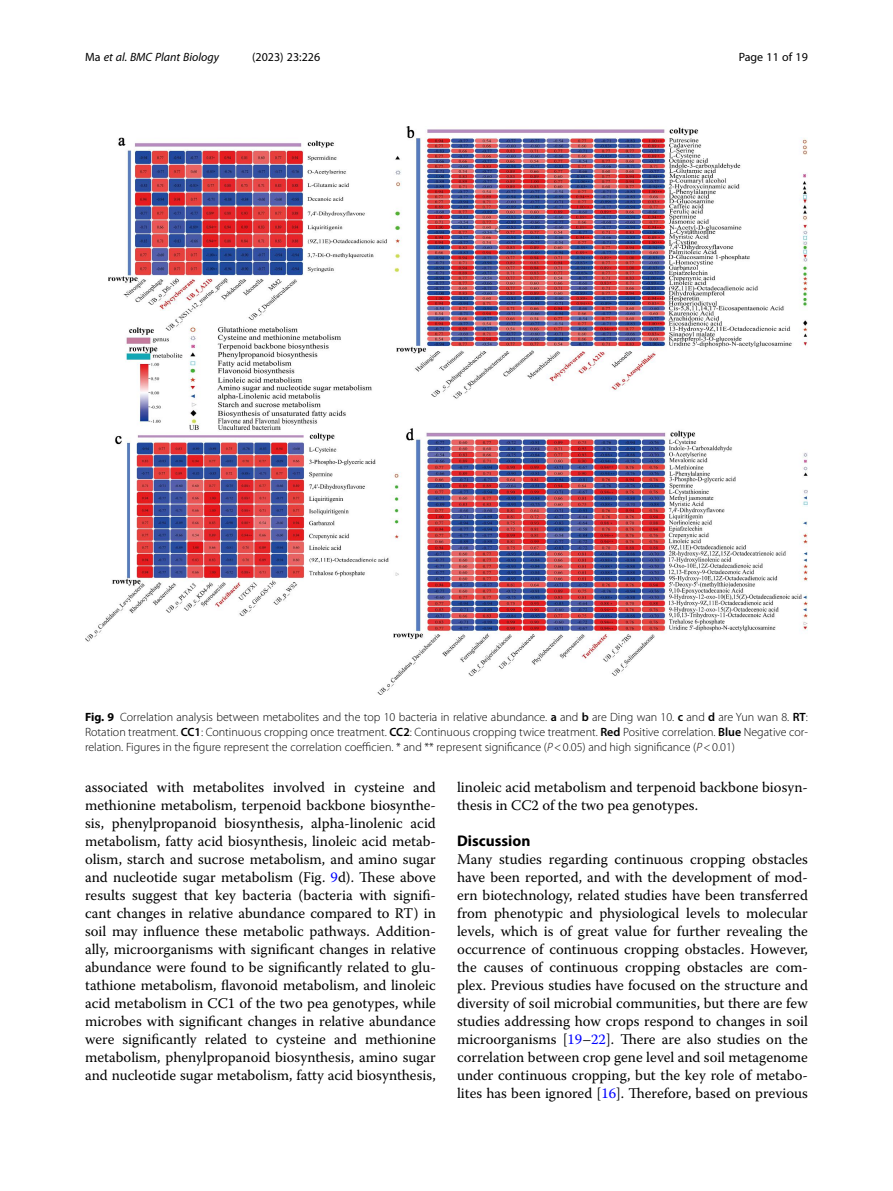
<style>
.page{position:relative;width:893px;height:1191px;background:#fff}
.page>*{position:absolute;margin:0;border:0;box-sizing:border-box;transform-origin:0 0}
.Head_1{font:700 15.45px "Myriad Pro";color:#000}
.Body_Text{font:14.7px/18px "Warnock Pro";color:#000;text-align:justify}
.Figure_Caption{font:300 12px/15px "Myriad Pro";color:#000;text-align:justify}
.t1{font:italic 12px "Myriad Pro";color:#000}
.t2{font:12px "Myriad Pro";color:#000}
.s1{font-style:normal}
.s2{font-weight:700}
.s3{font-weight:600}
.s4{font-style:italic}
.s5{color:#00f}
</style>
<div class="page">
<img style="left:85px;top:126px;width:723px;height:568px">
<p class="t1" style="left:85px;top:50px;width:136px"><span class="s1">Ma</span> et al. BMC Plant Biology</p>
<p class="t2" style="left:252px;top:50px;width:70px">(2023) 23:226</p>
<p class="t2" style="left:739px;top:50px;width:71px">Page 11 of 19</p>
<p class="Figure_Caption" style="left:85px;top:710px;width:724px"><span class="s2">Fig. 9</span> Correlation analysis between metabolites and the top 10 bacteria in relative abundance. <span class="s3">a</span> and <span class="s3">b</span> are Ding wan 10. <span class="s3">c</span> and <span class="s3">d</span> are Yun wan 8. <span class="s3">RT</span>:<br>Rotation treatment. <span class="s3">CC1</span>: Continuous cropping once treatment. <span class="s3">CC2</span>: Continuous cropping twice treatment. <span class="s3">Red</span> Positive correlation. <span class="s3">Blue</span> Negative cor&shy;relation. Figures in the figure represent the correlation coefficien. * and ** represent significance (<span class="s4">P</span>&lt;0.05) and high significance (<span class="s4">P</span>&lt;0.01)</p>
<p class="Body_Text" style="left:85px;top:778px;width:352px">associated with metabolites involved in cysteine and methionine metabolism, terpenoid backbone biosynthe&shy;sis, phenylpropanoid biosynthesis, alpha-linolenic acid metabolism, fatty acid biosynthesis, linoleic acid metab&shy;olism, starch and sucrose metabolism, and amino sugar and nucleotide sugar metabolism (Fig. <span class="s5">9</span>d). These above results suggest that key bacteria (bacteria with signifi&shy;cant changes in relative abundance compared to RT) in soil may influence these metabolic pathways. Addition&shy;ally, microorganisms with significant changes in relative abundance were found to be significantly related to glu&shy;tathione metabolism, flavonoid metabolism, and linoleic acid metabolism in CC1 of the two pea genotypes, while microbes with significant changes in relative abundance were significantly related to cysteine and methionine metabolism, phenylpropanoid biosynthesis, amino sugar and nucleotide sugar metabolism, fatty acid biosynthesis,</p>
<p class="Body_Text" style="left:457px;top:778px;width:352px">linoleic acid metabolism and terpenoid backbone biosyn&shy;thesis in CC2 of the two pea genotypes.</p>
<p class="Head_1" style="left:457px;top:831px;width:75px">Discussion</p>
<p class="Body_Text" style="left:457px;top:850px;width:352px">Many studies regarding continuous cropping obstacles have been reported, and with the development of mod&shy;ern biotechnology, related studies have been transferred from phenotypic and physiological levels to molecular levels, which is of great value for further revealing the occurrence of continuous cropping obstacles. However, the causes of continuous cropping obstacles are com&shy;plex. Previous studies have focused on the structure and diversity of soil microbial communities, but there are few studies addressing how crops respond to changes in soil microorganisms [<span class="s5">19</span>–<span class="s5">22</span>]. There are also studies on the correlation between crop gene level and soil metagenome under continuous cropping, but the key role of metabo&shy;lites has been ignored [<span class="s5">16</span>]. Therefore, based on previous</p>
</div>
